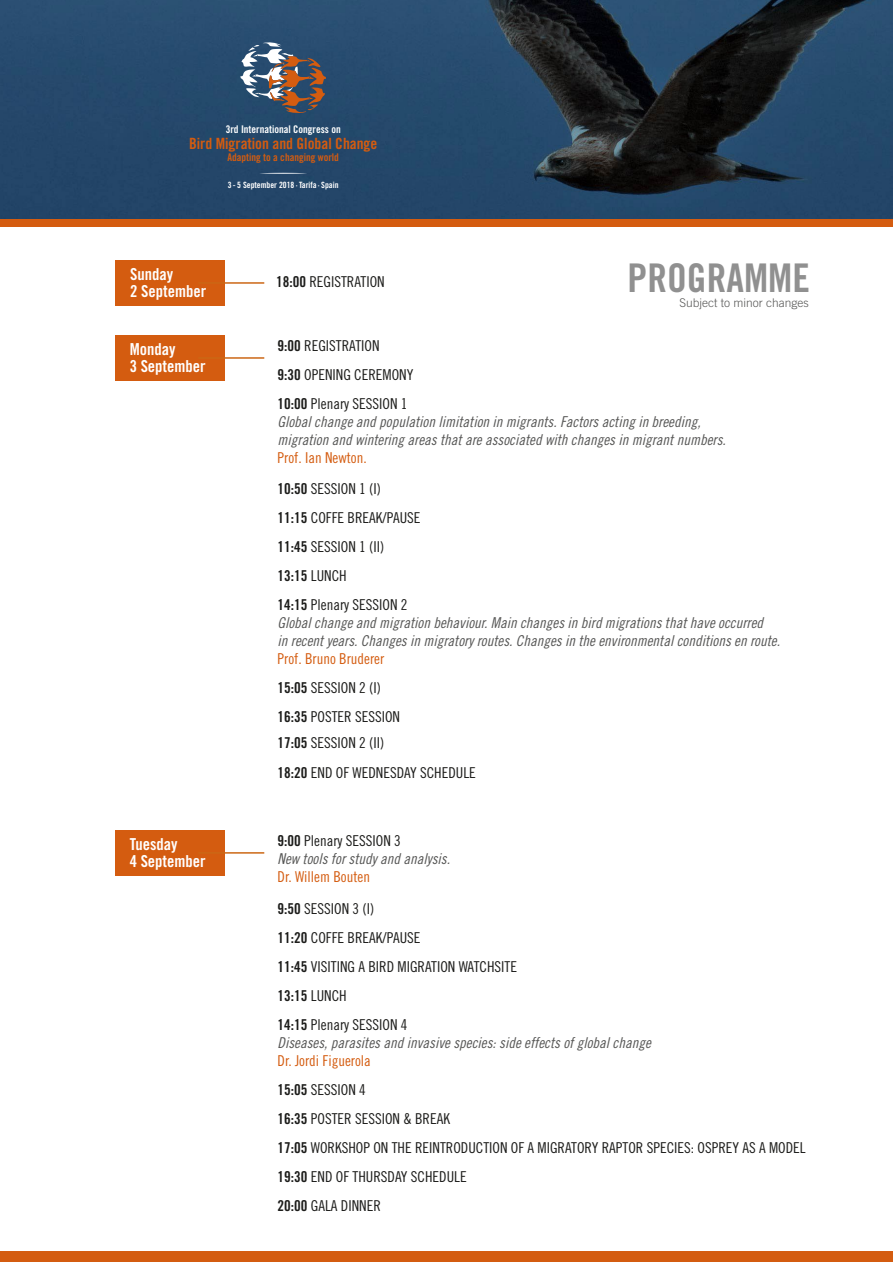
<style>
.page{position:relative;width:893px;height:1263px;background:#fff}
.page>*{position:absolute;margin:0;border:0;box-sizing:border-box;transform-origin:0 0}
.t1{font:39.6px "Trade Gothic Bold Cond Twenty";color:#909090}
.t2{font:16.5px/16.8px "Trade Gothic Bold Cond Twenty";color:#fff}
.t3{font:15.45px "Trade Gothic Bold Cond Twenty";color:#d45c10}
.t4{font:15px/29px "Trade Gothic Cond Eighteen";color:#1d1d1b}
.t5{font:15px/18px "Trade Gothic Cond Eighteen Obl";color:#575756}
.t6{font:15px "Trade Gothic Cond Eighteen";color:#d45c10}
.t7{font:15px "Trade Gothic Bold Cond Twenty";color:#1d1d1b}
.t8{font:300 12px "Trade Gothic";color:#575756}
.t9{font:10.5px "Trade Gothic Bold Cond Twenty";color:#fff}
.t10{font:10.5px "Trade Gothic Bold Cond Twenty";color:#d45c10}
.t11{font:8.7px "Trade Gothic Bold Cond Twenty";color:#fff}
.s1{font-family:"Trade Gothic Bold Cond Twenty"}
.s2{font-family:"Trade Gothic Cond Eighteen"}
.s3{color:#d45c10}
</style>
<div class="page">
<div style="left:116px;top:260px;width:109px;height:46px;background:#d45c10"></div>
<div style="left:0;top:1251px;width:893px;height:10px;background:#d45c10"></div>
<hr style="left:198px;top:282px;width:66px;height:2px;background:#cc6715">
<div style="left:115px;top:335px;width:109px;height:46px;background:#d45c10"></div>
<hr style="left:198px;top:357px;width:66px;height:2px;background:#cc6715">
<div style="left:115px;top:830px;width:109px;height:46px;background:#d45c10"></div>
<hr style="left:198px;top:852px;width:66px;height:2px;background:#cc6715">
<img style="left:0;top:0;width:893px;height:219px">
<div style="left:0;top:219px;width:893px;height:7px;background:#d45c10"></div>
<svg style="left:240px;top:42px;width:86px;height:72px"></svg>
<svg style="left:259px;top:173px;width:48px;height:1px"></svg>
<p class="t9" style="left:226px;top:123px;width:116px">3rd International Congress on</p>
<p class="t3" style="left:189px;top:134px;width:190px">Bird Migration and Global Change</p>
<p class="t10" style="left:228px;top:151px;width:113px">Adapting to a changing world</p>
<p class="t11" style="left:228px;top:180px;width:112px">3 - 5 September 2018 ·Tarifa · Spain</p>
<p class="t2" style="left:130px;top:265px;width:78px">Sunday<br>2 September</p>
<p class="t4" style="left:276px;top:267px;width:110px"><span class="s1">18:00</span> REGISTRATION</p>
<p class="t2" style="left:130px;top:341px;width:78px">Monday<br>3 September</p>
<p class="t4" style="left:278px;top:331px;width:137px"><span class="s1">9:00</span> REGISTRATION<br><span class="s1">9:30</span> OPENING CEREMONY</p>
<h1 class="t1" style="left:628px;top:254px;width:184px">PROGRAMME</h1>
<p class="t8" style="left:679px;top:296px;width:131px">Subject to minor changes</p>
<p class="t4" style="left:278px;top:389px;width:131px"><span class="s1">10:00</span> Plenary SESSION 1</p>
<p class="t5" style="left:278px;top:413px;width:450px">Global change and population limitation in migrants. Factors acting in breeding, migration and wintering areas that are associated with changes in migrant numbers.</p>
<p class="t6" style="left:278px;top:449px;width:91px">Prof. Ian Newton.</p>
<p class="t4" style="left:278px;top:474px;width:144px"><span class="s1">10:50</span> SESSION 1 (I)<br><span class="s1">11:15</span> COFFE BREAK/PAUSE<br><span class="s1">11:45</span> SESSION 1 (II)</p>
<p class="t7" style="left:278px;top:566px;width:71px">13:15 <span class="s2">LUNCH</span></p>
<p class="t2" style="left:130px;top:835px;width:78px">Tuesday<br>4 September</p>
<p class="t4" style="left:278px;top:590px;width:131px"><span class="s1">14:15</span> Plenary SESSION 2</p>
<p class="t5" style="left:278px;top:614px;width:504px">Global change and migration behaviour. Main changes in bird migrations that have occurred<br>in recent years. Changes in migratory routes. Changes in the environmental conditions en route.</p>
<p class="t4" style="left:278px;top:644px;width:124px"><span class="s3">Prof. Bruno Bruderer<br></span><span class="s1">15:05</span> SESSION 2 (I)<br><span class="s1">16:35</span> POSTER SESSION</p>
<p class="t4" style="left:278px;top:728px;width:200px"><span class="s1">17:05</span> SESSION 2 (II)<br><span class="s1">18:20</span> END OF WEDNESDAY SCHEDULE</p>
<p class="t4" style="left:278px;top:826px;width:125px"><span class="s1">9:00</span> Plenary SESSION 3</p>
<p class="t5" style="left:278px;top:849px;width:174px">New tools for study and analysis.</p>
<p class="t6" style="left:278px;top:867px;width:94px">Dr. Willem Bouten</p>
<p class="t4" style="left:278px;top:894px;width:241px"><span class="s1">9:50</span> SESSION 3 (I)<br><span class="s1">11:20</span> COFFE BREAK/PAUSE<br><span class="s1">11:45</span> VISITING A BIRD MIGRATION WATCHSITE</p>
<p class="t7" style="left:278px;top:986px;width:71px">13:15 <span class="s2">LUNCH</span></p>
<p class="t4" style="left:278px;top:1010px;width:131px"><span class="s1">14:15</span> Plenary SESSION 4</p>
<p class="t5" style="left:278px;top:1034px;width:375px">Diseases, parasites and invasive species: side effects of global change</p>
<p class="t4" style="left:278px;top:1046px;width:530px"><span class="s3">Dr. Jordi Figuerola<br></span><span class="s1">15:05</span> SESSION 4<br><span class="s1">16:35</span> POSTER SESSION &amp; BREAK<br><span class="s1">17:05</span> WORKSHOP ON THE REINTRODUCTION OF A MIGRATORY RAPTOR SPECIES: OSPREY AS A MODEL<br><span class="s1">19:30</span> END OF THURSDAY SCHEDULE<br><span class="s1">20:00</span> GALA DINNER</p>
</div>
